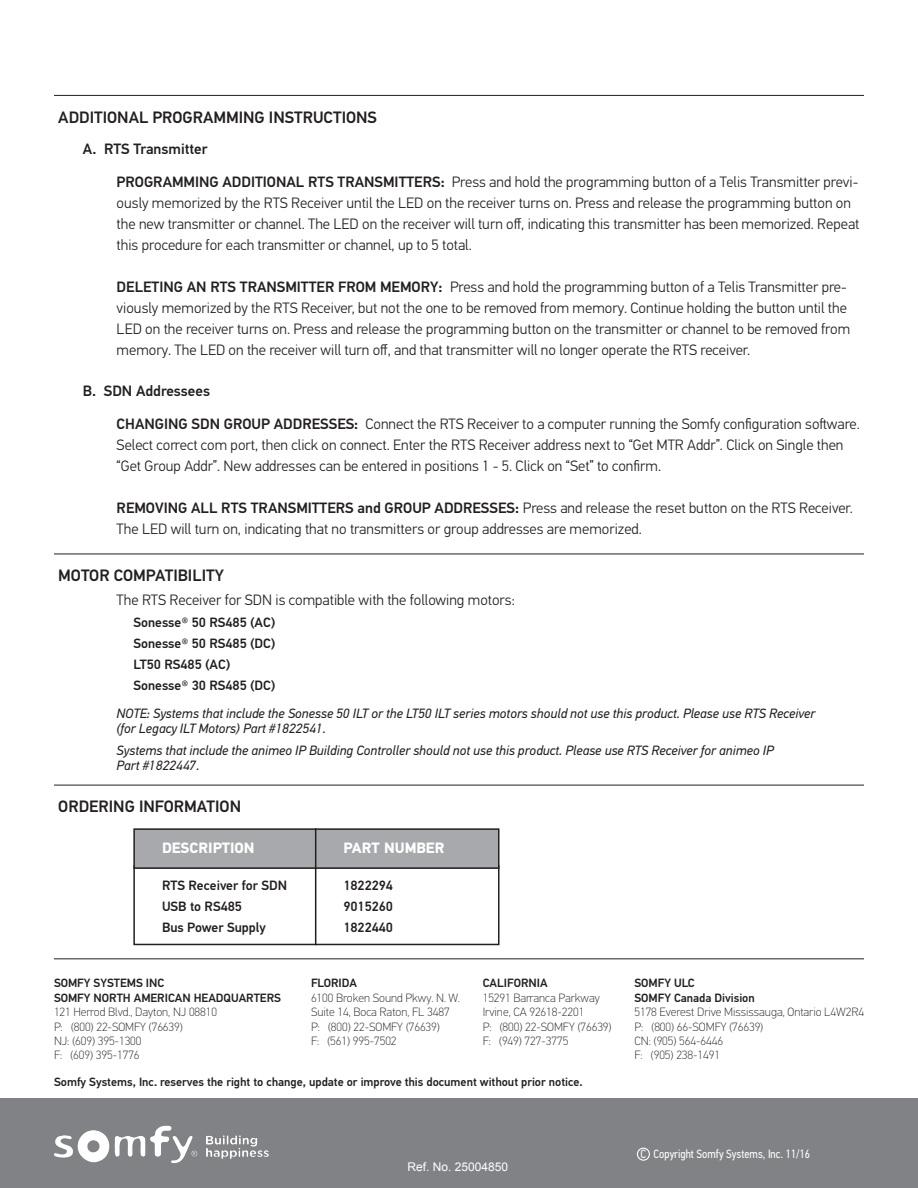
<style>
.page{position:relative;width:918px;height:1188px;background:#fff}
.page>*{position:absolute;margin:0;border:0;box-sizing:border-box;transform-origin:0 0}
.t1{font:500 16.5px "PF Din Text Pro";color:#231f20}
.t2{font:300 15px/21px "PF Din Text Pro";color:#231f20}
.t3{font:500 15px "PF Din Text Pro";color:#231f20}
.t4{font:700 15px "PF Din Text Pro";color:#fff}
.t5{font:italic 13.5px/15px "PF Din Text Pro";color:#231f20}
.t6{font:500 13.5px "PF Din Text Pro";color:#231f20}
.t7{font:100 12px "PF Din Text Pro";color:#231f20}
.t8{font:500 12px "PF Din Text Pro";color:#231f20}
.t9{font:12px "PF Din Text Cond Pro";color:#fff}
.t10{font:12px "Arial";color:#fff}
.s1{font-weight:500}
.s2{font-family:"PF Din Text Cond Pro";font-weight:400}
</style>
<div class="page">
<div style="left:0;top:1098px;width:918px;height:90px;background:#808285"></div>
<img style="left:54px;top:1126px;width:187px;height:36px">
<div style="left:637px;top:1148px;width:13px;height:13px;border:1px solid #fff;border-radius:50%"></div>
<hr style="left:54px;top:95px;width:810px;height:1px;background:#231f20">
<hr style="left:54px;top:554px;width:810px;height:1px;background:#231f20">
<hr style="left:54px;top:785px;width:810px;height:1px;background:#231f20">
<hr style="left:54px;top:958px;width:810px;height:1px;background:#231f20">
<div style="left:133px;top:865px;width:367px;height:80px;border:2px solid #231f20"></div>
<div style="left:134px;top:829px;width:365px;height:39px;background:#a8a9ad"></div>
<div style="left:133px;top:828px;width:367px;height:41px;border:2px solid #231f20"></div>
<hr style="left:315px;top:828px;width:1px;height:117px;background:#231f20">
<p class="t1" style="left:58px;top:107px;width:320px">ADDITIONAL PROGRAMMING INSTRUCTIONS</p>
<p class="t3" style="left:83px;top:140px;width:126px">A. RTS Transmitter</p>
<p class="t2" style="left:117px;top:172px;width:744px"><span class="s1">PROGRAMMING ADDITIONAL RTS TRANSMITTERS:</span> Press and hold the programming button of a Telis Transmitter previ&shy;ously memorized by the RTS Receiver until the LED on the receiver turns on. Press and release the programming button on the new transmitter or channel. The LED on the receiver will turn off, indicating this transmitter has been memorized. Repeat this procedure for each transmitter or channel, up to 5 total.</p>
<p class="t2" style="left:117px;top:277px;width:735px"><span class="s1">DELETING AN RTS TRANSMITTER FROM MEMORY:</span> Press and hold the programming button of a Telis Transmitter pre&shy;viously memorized by the RTS Receiver, but not the one to be removed from memory. Continue holding the button until the LED on the receiver turns on. Press and release the programming button on the transmitter or channel to be removed from memory. The LED on the receiver will turn off, and that transmitter will no longer operate the RTS receiver.</p>
<p class="t3" style="left:83px;top:382px;width:129px">B. SDN Addressees</p>
<p class="t2" style="left:117px;top:413px;width:745px"><span class="s1">CHANGING SDN GROUP ADDRESSES:</span> Connect the RTS Receiver to a computer running the Somfy configuration software.<br>Select correct com port, then click on connect. Enter the RTS Receiver address next to “Get MTR Addr”. Click on Single then “Get Group Addr”. New addresses can be entered in positions 1 - 5. Click on “Set” to confirm.</p>
<p class="t2" style="left:117px;top:497px;width:738px"><span class="s1">REMOVING ALL RTS TRANSMITTERS and GROUP ADDRESSES:</span> Press and release the reset button on the RTS Receiver.<br>The LED will turn on, indicating that no transmitters or group addresses are memorized.</p>
<p class="t1" style="left:58px;top:566px;width:167px">MOTOR COMPATIBILITY</p>
<p class="t2" style="left:117px;top:590px;width:400px">The RTS Receiver for SDN is compatible with the following motors:</p>
<p class="t6" style="left:133px;top:614px;width:143px">Sonesse<span class="s2">®</span> 50 RS485 (AC)</p>
<p class="t6" style="left:133px;top:635px;width:144px">Sonesse<span class="s2">®</span> 50 RS485 (DC)</p>
<p class="t6" style="left:133px;top:656px;width:98px">LT50 RS485 (AC)</p>
<p class="t6" style="left:133px;top:677px;width:144px">Sonesse<span class="s2">®</span> 30 RS485 (DC)</p>
<p class="t5" style="left:117px;top:706px;width:700px">NOTE: Systems that include the Sonesse 50 ILT or the LT50 ILT series motors should not use this product. Please use RTS Receiver (for Legacy ILT Motors) Part #1822541.</p>
<p class="t5" style="left:117px;top:743px;width:659px">Systems that include the animeo IP Building Controller should not use this product. Please use RTS Receiver for animeo IP</p>
<p class="t5" style="left:117px;top:758px;width:85px">Part #1822447.</p>
<p class="t1" style="left:58px;top:797px;width:184px">ORDERING INFORMATION</p>
<p class="t4" style="left:162px;top:839px;width:94px">DESCRIPTION</p>
<p class="t4" style="left:343px;top:839px;width:103px">PART NUMBER</p>
<p class="t6" style="left:162px;top:878px;width:127px">RTS Receiver for SDN</p>
<p class="t6" style="left:162px;top:899px;width:82px">USB to RS485</p>
<p class="t6" style="left:162px;top:920px;width:105px">Bus Power Supply</p>
<p class="t6" style="left:343px;top:878px;width:51px">1822294</p>
<p class="t6" style="left:343px;top:899px;width:51px">9015260</p>
<p class="t6" style="left:343px;top:920px;width:51px">1822440</p>
<p class="t8" style="left:54px;top:976px;width:112px">SOMFY SYSTEMS INC</p>
<p class="t8" style="left:54px;top:991px;width:229px">SOMFY NORTH AMERICAN HEADQUARTERS</p>
<p class="t7" style="left:54px;top:1005px;width:165px">121 Herrod Blvd., Dayton, NJ 08810</p>
<p class="t7" style="left:54px;top:1020px;width:130px">P: (800) 22-SOMFY (76639)</p>
<p class="t7" style="left:54px;top:1034px;width:89px">NJ: (609) 395-1300</p>
<p class="t7" style="left:54px;top:1049px;width:87px">F: (609) 395-1776</p>
<p class="t8" style="left:311px;top:976px;width:47px">FLORIDA</p>
<p class="t7" style="left:311px;top:991px;width:150px">6100 Broken Sound Pkwy. N. W.</p>
<p class="t7" style="left:311px;top:1005px;width:140px">Suite 14, Boca Raton, FL 3487</p>
<p class="t7" style="left:311px;top:1020px;width:130px">P: (800) 22-SOMFY (76639)</p>
<p class="t7" style="left:311px;top:1034px;width:87px">F: (561) 995-7502</p>
<p class="t8" style="left:54px;top:1074px;width:530px">Somfy Systems, Inc. reserves the right to change, update or improve this document without prior notice.</p>
<p class="t8" style="left:483px;top:976px;width:66px">CALIFORNIA</p>
<p class="t7" style="left:483px;top:991px;width:119px">15291 Barranca Parkway</p>
<p class="t7" style="left:483px;top:1005px;width:103px">Irvine, CA 92618-2201</p>
<p class="t7" style="left:483px;top:1020px;width:130px">P: (800) 22-SOMFY (76639)</p>
<p class="t7" style="left:483px;top:1034px;width:87px">F: (949) 727-3775</p>
<p class="t8" style="left:634px;top:976px;width:62px">SOMFY ULC</p>
<p class="t8" style="left:634px;top:991px;width:122px">SOMFY Canada Division</p>
<p class="t7" style="left:634px;top:1005px;width:231px">5178 Everest Drive Mississauga, Ontario L4W2R4</p>
<p class="t7" style="left:634px;top:1020px;width:130px">P: (800) 66-SOMFY (76639)</p>
<p class="t7" style="left:634px;top:1034px;width:90px">CN: (905) 564-6446</p>
<p class="t7" style="left:634px;top:1049px;width:87px">F: (905) 238-1491</p>
<p class="t10" style="left:408px;top:1159px;width:102px">Ref. No. 25004850</p>
<p class="t9" style="left:640px;top:1147px;width:171px">C Copyright Somfy Systems, Inc. 11/16</p>
</div>
